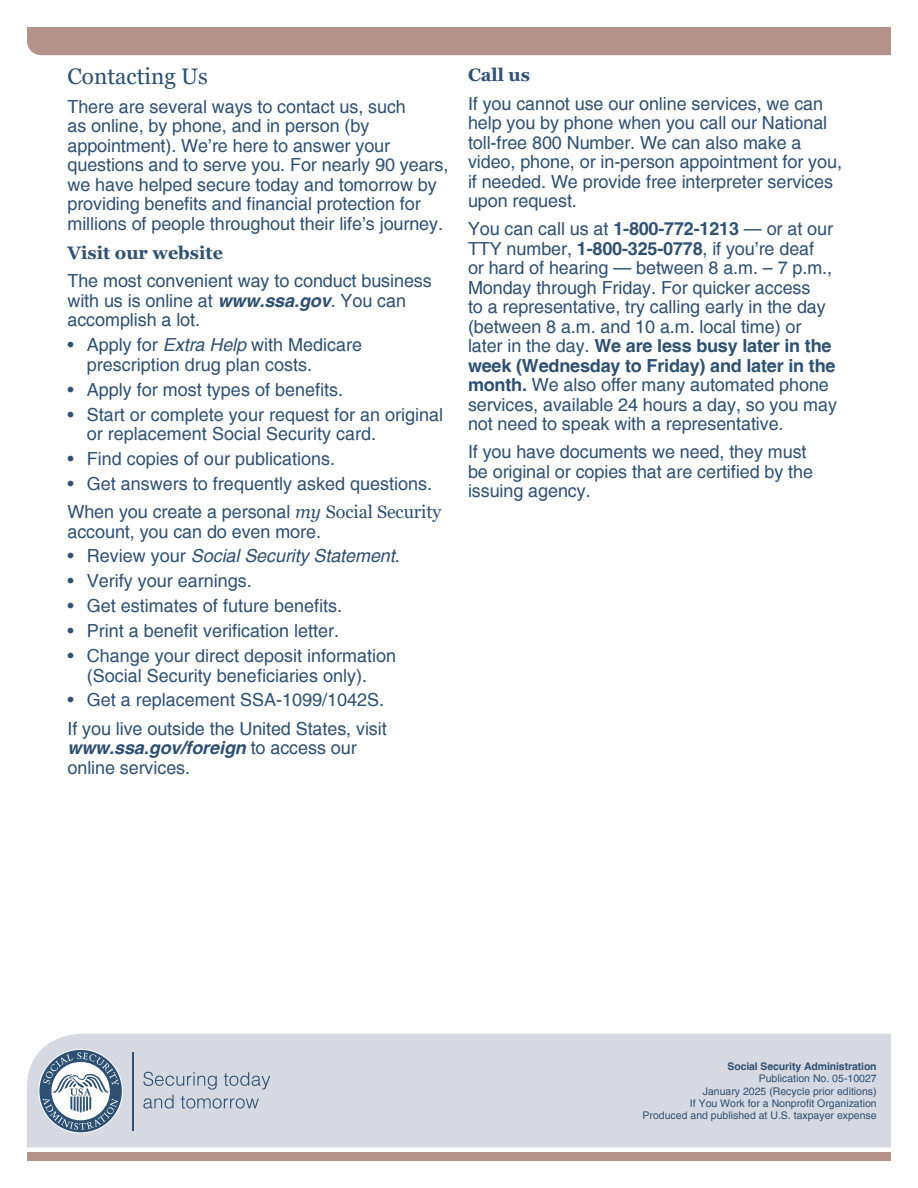
<style>
.page{position:relative;width:918px;height:1188px;background:#fff}
.page>*{position:absolute;margin:0;border:0;box-sizing:border-box;transform-origin:0 0}
.t1{font:22.5px "Georgia";color:#2e5072}
.t2{font:18px/19.5px "Helvetica";letter-spacing:-.005em;color:#2e5072}
.t3{font:italic 18px "Helvetica";letter-spacing:-.005em;color:#2e5072}
.t4{font:700 18px "Georgia";color:#2e5072}
.t5{font:10.5px "Helvetica";color:#2e5072}
.t6{font:700 10.5px "Helvetica";letter-spacing:-.01em;color:#2e5072}
.s1{font-weight:700;font-style:italic}
.s2{font-style:italic}
.s3{font-family:"Georgia";font-style:italic}
.s4{font-family:"Georgia"}
.s5{font-style:normal}
.s6{font-weight:700}
</style>
<div class="page">
<div style="left:27px;top:27px;width:864px;height:28px;background:#b49189"></div>
<div style="left:27px;top:1034px;width:864px;height:113px;background:#d6d9e2"></div>
<div style="left:27px;top:1153px;width:864px;height:8px;background:#b49189"></div>
<svg style="left:143px;top:1072px;width:127px;height:37px;background:#bcc3d0"></svg>
<hr style="left:132px;top:1052px;width:2px;height:78px;background:#2e5072">
<svg style="left:39px;top:1050px;width:83px;height:82px"></svg>
<svg style="left:43px;top:1052px;width:76px;height:78px"></svg>
<h1 class="t1" style="left:68px;top:63px;width:142px">Contacting Us</h1>
<p class="t2" style="left:68px;top:97px;width:382px">There are several ways to contact us, such<br>as online, by phone, and in person (by appointment). We’re here to answer your questions and to serve you. For nearly 90 years, we have helped secure today and tomorrow by providing benefits and financial protection for millions of people throughout their life’s journey.</p>
<h2 class="t4" style="left:68px;top:241px;width:157px">Visit our website</h2>
<p class="t2" style="left:68px;top:272px;width:366px">The most convenient way to conduct business with us is online at <span class="s1">www.ssa.gov</span>. You can accomplish a lot.</p>
<p class="t2" style="left:87px;top:336px;width:277px;text-indent:-19px">• Apply for <span class="s2">Extra Help</span> with Medicare prescription drug plan costs.</p>
<p class="t2" style="left:68px;top:380px;width:277px">• Apply for most types of benefits.</p>
<p class="t2" style="left:87px;top:405px;width:358px;text-indent:-19px">• Start or complete your request for an original or replacement Social Security card.</p>
<p class="t2" style="left:68px;top:450px;width:269px">• Find copies of our publications.</p>
<p class="t2" style="left:68px;top:474px;width:366px">• Get answers to frequently asked questions.</p>
<p class="t2" style="left:68px;top:503px;width:375px">When you create a personal <span class="s3">my</span> <span class="s4">Social Security </span>account, you can do even more.</p>
<p class="t3" style="left:68px;top:546px;width:334px"><span class="s5">• Review your</span> Social Security Statement<span class="s5">.</span></p>
<p class="t2" style="left:68px;top:572px;width:186px">• Verify your earnings.</p>
<p class="t2" style="left:68px;top:597px;width:276px">• Get estimates of future benefits.</p>
<p class="t2" style="left:68px;top:622px;width:273px">• Print a benefit verification letter.</p>
<p class="t2" style="left:68px;top:647px;width:330px;text-align:center">• Change your direct deposit information (Social Security beneficiaries only).</p>
<p class="t2" style="left:68px;top:691px;width:318px">• Get a replacement SSA-1099/1042S.</p>
<p class="t2" style="left:68px;top:719px;width:321px">If you live outside the United States, visit <span class="s1">www.ssa.gov/foreign</span> to access our online services.</p>
<h2 class="t4" style="left:468px;top:64px;width:63px">Call us</h2>
<p class="t2" style="left:468px;top:94px;width:376px">If you cannot use our online services, we can help you by phone when you call our National toll-free 800 Number. We can also make a video, phone, or in-person appointment for you, if needed. We provide free interpreter services upon request.</p>
<p class="t2" style="left:468px;top:220px;width:371px">You can call us at <span class="s6">1-800-772-1213</span> — or at our TTY number, <span class="s6">1-800-325-0778</span>, if you’re deaf<br>or hard of hearing — between 8 a.m. – 7 p.m., Monday through Friday. For quicker access<br>to a representative, try calling early in the day (between 8 a.m. and 10 a.m. local time) or later in the day. <span class="s6">We are less busy later in the week (Wednesday to Friday) and later in the month.</span> We also offer many automated phone services, available 24 hours a day, so you may not need to speak with a representative.</p>
<p class="t2" style="left:468px;top:443px;width:347px">If you have documents we need, they must be original or copies that are certified by the issuing agency.</p>
<p class="t6" style="left:727px;top:1060px;width:151px">Social Security Administration</p>
<p class="t5" style="left:759px;top:1072px;width:119px">Publication No. 05-10027</p>
<p class="t5" style="left:703px;top:1085px;width:175px">January 2025 (Recycle prior editions)</p>
<p class="t5" style="left:690px;top:1097px;width:188px">If You Work for a Nonprofit Organization</p>
<p class="t5" style="left:643px;top:1110px;width:236px">Produced and published at U.S. taxpayer expense</p>
</div>
